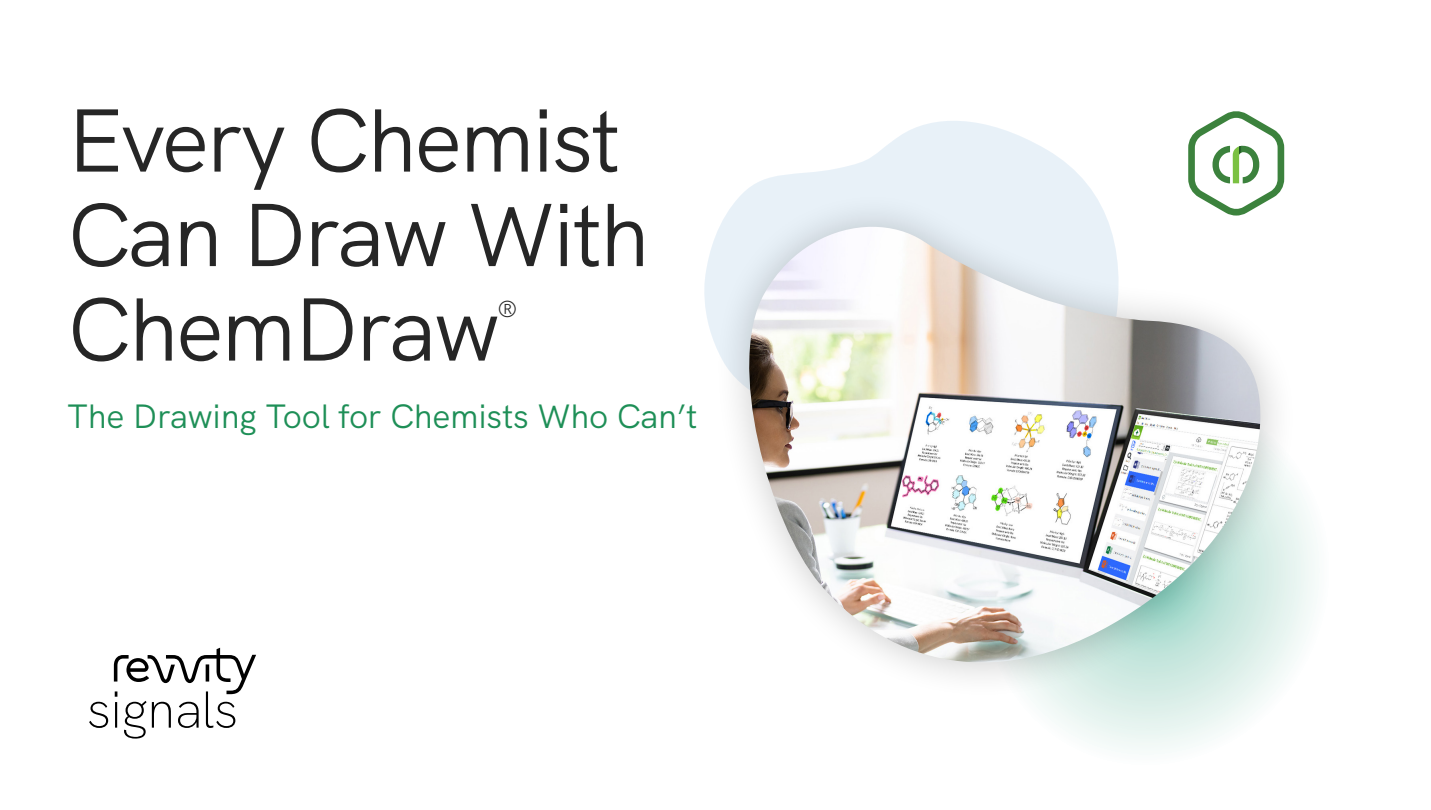
<style>
.page{position:relative;width:1431px;height:810px;background:#fff}
.page>*{position:absolute;margin:0;border:0;box-sizing:border-box;transform-origin:0 0}
.t1{font:89.25px/94.5px "HK Grotesk";letter-spacing:-.03em;color:#262626}
.t2{font:33.75px "HK Grotesk";letter-spacing:-.01em;color:#1e8f57}
.t3{font:23.17px "HK Grotesk";color:#262626}
</style>
<div class="page">
<svg style="left:704px;top:121px;width:388px;height:217px;fill:#ebf3f9"></svg>
<svg style="left:1038px;top:498px;width:277px;height:252px"></svg>
<div style="left:713px;top:191px;width:586px;height:510px;background:#000;opacity:.2"></div>
<img style="left:725px;top:227px;width:543px;height:449px">
<svg style="left:1188px;top:111px;width:96px;height:105px"></svg>
<svg style="left:89px;top:648px;width:167px;height:91px"></svg>
<p class="t1" style="left:67px;top:85px;width:555px">Every Chemist</p>
<p class="t1" style="left:67px;top:180px;width:584px">Can Draw With<br>ChemDraw</p>
<p class="t3" style="left:497px;top:291px;width:22px">®</p>
<p class="t2" style="left:67px;top:390px;width:632px">The Drawing Tool for Chemists Who Can’t</p>
</div>
